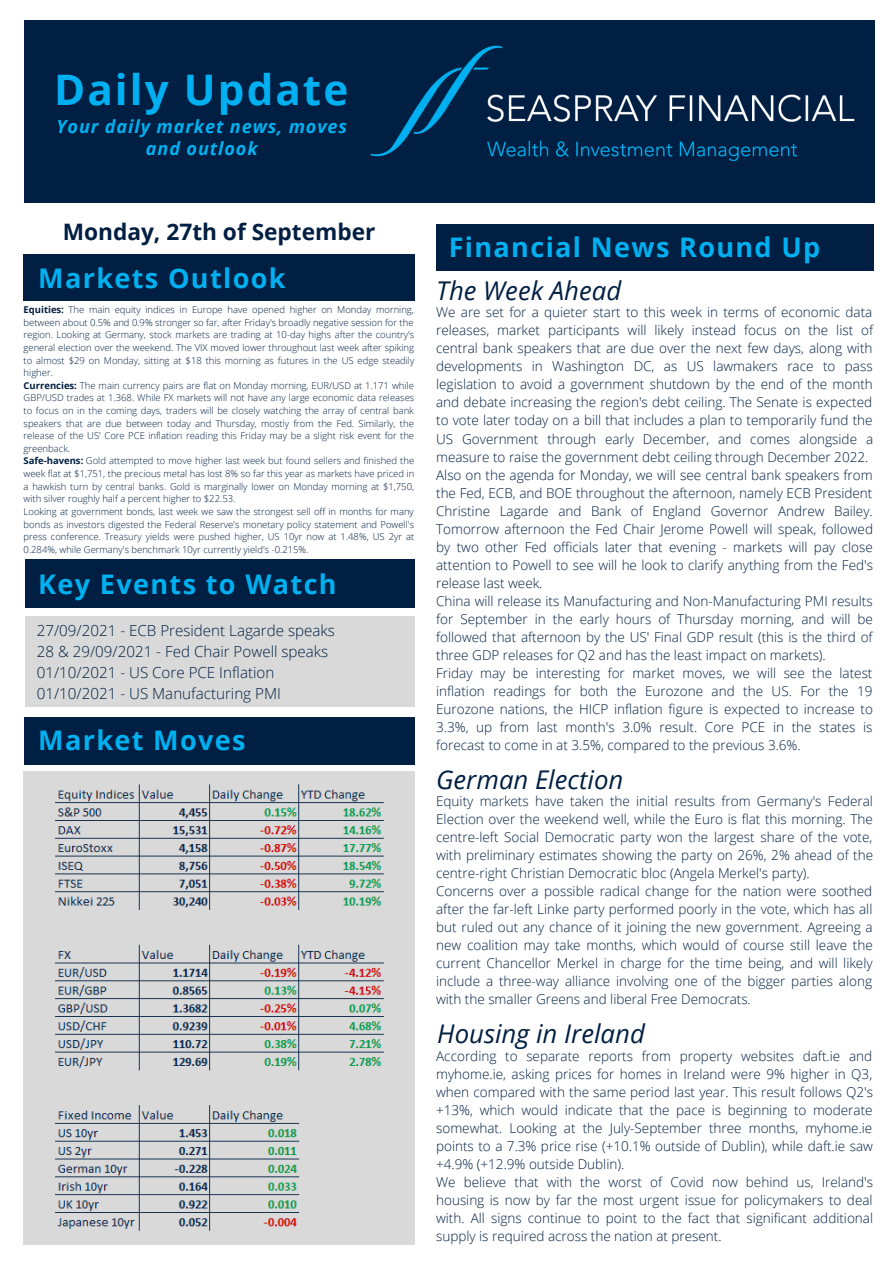
<style>
.page{position:relative;width:894px;height:1264px;background:#fff}
.page>*{position:absolute;margin:0;border:0;box-sizing:border-box;transform-origin:0 0}
.t1{font:700 42.15px "Open Sans";letter-spacing:.05em;color:#00b0f0}
.t2{font:700 27px "Open Sans";letter-spacing:.05em;color:#00b0f0}
.t3{font:italic 25.8px "Open Sans";color:#001f42}
.t4{font:700 22.65px "Open Sans";color:#001f42}
.t5{font:italic 700 18px/22px "Open Sans";letter-spacing:.05em;color:#00b0f0;text-align:center}
.t6{font:300 15.15px "Open Sans";color:#001f42}
.t7{font:300 13.5px/18px "Open Sans";color:#001f42;text-align:justify}
.t8{font:300 9.45px/12.6px "Open Sans";color:#001f42;text-align:justify}
.s1{font-weight:700}
</style>
<div class="page">
<div style="left:24px;top:21px;width:850px;height:182px;background:#001f42"></div>
<div style="left:24px;top:254px;width:390px;height:46px;background:#001f42"></div>
<div style="left:24px;top:717px;width:390px;height:47px;background:#001f42"></div>
<div style="left:436px;top:224px;width:437px;height:46px;background:#001f42"></div>
<div style="left:25px;top:616px;width:389px;height:90px;background:#d9d9d9"></div>
<img style="left:370px;top:45px;width:485px;height:117px">
<div style="left:25px;top:559px;width:389px;height:49px;background:#001f42"></div>
<img style="left:24px;top:771px;width:390px;height:473px">
<p class="t1" style="left:54px;top:60px;width:295px">Daily Update</p>
<p class="t5" style="left:56px;top:115px;width:292px">Your daily market news, moves and outlook</p>
<p class="t4" style="left:63px;top:216px;width:314px">Monday, 27th of September</p>
<p class="t2" style="left:38px;top:259px;width:249px">Markets Outlook</p>
<p class="t8" style="left:24px;top:303px;width:392px"><span class="s1">Equities:</span> The main equity indices in Europe have opened higher on Monday morning, between about 0.5% and 0.9% stronger so far, after Friday's broadly negative session for the region. Looking at Germany, stock markets are trading at 10-day highs after the country's general election over the weekend. The VIX moved lower throughout last week after spiking to almost $29 on Monday, sitting at $18 this morning as futures in the US edge steadily higher.</p>
<p class="t8" style="left:24px;top:379px;width:392px"><span class="s1">Currencies:</span> The main currency pairs are flat on Monday morning, EUR/USD at 1.171 while GBP/USD trades at 1.368. While FX markets will not have any large economic data releases to focus on in the coming days, traders will be closely watching the array of central bank speakers that are due between today and Thursday, mostly from the Fed. Similarly, the release of the US' Core PCE inflation reading this Friday may be a slight risk event for the greenback.</p>
<p class="t8" style="left:24px;top:454px;width:392px"><span class="s1">Safe-havens:</span> Gold attempted to move higher last week but found sellers and finished the week flat at $1,751, the precious metal has lost 8% so far this year as markets have priced in a hawkish turn by central banks. Gold is marginally lower on Monday morning at $1,750, with silver roughly half a percent higher to $22.53.</p>
<p class="t8" style="left:24px;top:505px;width:392px">Looking at government bonds, last week we saw the strongest sell off in months for many bonds as investors digested the Federal Reserve's monetary policy statement and Powell's press conference. Treasury yields were pushed higher, US 10yr now at 1.48%, US 2yr at 0.284%, while Germany's benchmark 10yr currently yield's -0.215%.</p>
<p class="t2" style="left:38px;top:565px;width:300px">Key Events to Watch</p>
<p class="t6" style="left:37px;top:619px;width:299px">27/09/2021 - ECB President Lagarde speaks</p>
<p class="t6" style="left:37px;top:640px;width:293px">28 &amp; 29/09/2021 - Fed Chair Powell speaks</p>
<p class="t6" style="left:37px;top:661px;width:239px">01/10/2021 - US Core PCE Inflation</p>
<p class="t6" style="left:37px;top:682px;width:245px">01/10/2021 - US Manufacturing PMI</p>
<p class="t2" style="left:38px;top:721px;width:209px">Market Moves</p>
<p class="t2" style="left:448px;top:228px;width:373px">Financial News Round Up</p>
<p class="t3" style="left:436px;top:272px;width:187px">The Week Ahead</p>
<p class="t7" style="left:436px;top:303px;width:438px">We are set for a quieter start to this week in terms of economic data releases, market participants will likely instead focus on the list of central bank speakers that are due over the next few days, along with developments in Washington DC, as US lawmakers race to pass legislation to avoid a government shutdown by the end of the month and debate increasing the region's debt ceiling. The Senate is expected to vote later today on a bill that includes a plan to temporarily fund the US Government through early December, and comes alongside a measure to raise the government debt ceiling through December 2022.</p>
<p class="t7" style="left:436px;top:465px;width:438px">Also on the agenda for Monday, we will see central bank speakers from the Fed, ECB, and BOE throughout the afternoon, namely ECB President Christine Lagarde and Bank of England Governor Andrew Bailey.<br>Tomorrow afternoon the Fed Chair Jerome Powell will speak, followed by two other Fed officials later that evening - markets will pay close attention to Powell to see will he look to clarify anything from the Fed's release last week.</p>
<p class="t7" style="left:436px;top:591px;width:438px">China will release its Manufacturing and Non-Manufacturing PMI results for September in the early hours of Thursday morning, and will be followed that afternoon by the US' Final GDP result (this is the third of three GDP releases for Q2 and has the least impact on markets).</p>
<p class="t7" style="left:436px;top:663px;width:438px">Friday may be interesting for market moves, we will see the latest inflation readings for both the Eurozone and the US. For the 19<br>Eurozone nations, the HICP inflation figure is expected to increase to 3.3%, up from last month's 3.0% result. Core PCE in the states is forecast to come in at 3.5%, compared to the previous 3.6%.</p>
<p class="t3" style="left:436px;top:761px;width:189px">German Election</p>
<p class="t7" style="left:436px;top:792px;width:438px">Equity markets have taken the initial results from Germany's Federal Election over the weekend well, while the Euro is flat this morning. The centre-left Social Democratic party won the largest share of the vote, with preliminary estimates showing the party on 26%, 2% ahead of the centre-right Christian Democratic bloc (Angela Merkel's party).</p>
<p class="t7" style="left:436px;top:882px;width:438px">Concerns over a possible radical change for the nation were soothed after the far-left Linke party performed poorly in the vote, which has all but ruled out any chance of it joining the new government. Agreeing a new coalition may take months, which would of course still leave the current Chancellor Merkel in charge for the time being, and will likely include a three-way alliance involving one of the bigger parties along with the smaller Greens and liberal Free Democrats.</p>
<p class="t3" style="left:437px;top:1015px;width:209px">Housing in Ireland</p>
<p class="t7" style="left:436px;top:1046px;width:438px">According to separate reports from property websites daft.ie and myhome.ie, asking prices for homes in Ireland were 9% higher in Q3, when compared with the same period last year. This result follows Q2's +13%, which would indicate that the pace is beginning to moderate somewhat. Looking at the July-September three months, myhome.ie points to a 7.3% price rise (+10.1% outside of Dublin), while daft.ie saw +4.9% (+12.9% outside Dublin).</p>
<p class="t7" style="left:436px;top:1172px;width:438px">We believe that with the worst of Covid now behind us, Ireland's housing is now by far the most urgent issue for policymakers to deal with. All signs continue to point to the fact that significant additional supply is required across the nation at present.</p>
</div>
